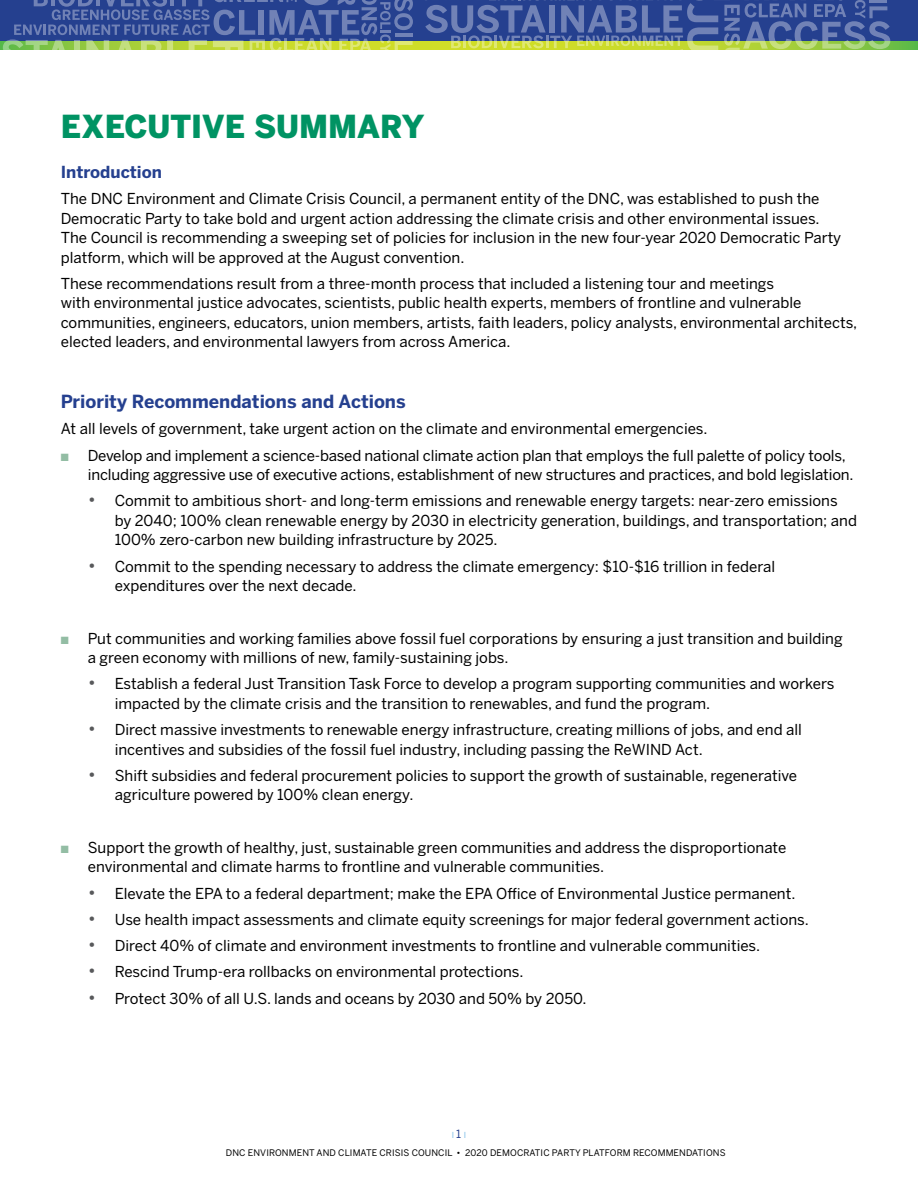
<style>
.page{position:relative;width:918px;height:1188px;background:#fff}
.page>*{position:absolute;margin:0;border:0;box-sizing:border-box;transform-origin:0 0}
.t1{font:900 31.5px "Benton Sans";color:#009363}
.t2{font:700 18px "Benton Sans";color:#25408f}
.t3{font:700 16.5px "Benton Sans";color:#25408f}
.t4{font:15px/19.5px "Benton Sans";color:#000}
.t5{font:9px "Benton Sans";letter-spacing:.01em;color:#000}
.t6{font:8.25px "Benton Sans";color:#7bbde8}
.s1{color:#93bda4}
.s2{font-size:18px;color:#58595b}
.s3{font-size:11.25px;color:#25408f}
</style>
<div class="page">
<div style="left:0;top:0;width:918px;height:45px;background:#25408f"></div>
<svg style="left:0;top:41px;width:918px;height:9px"></svg>
<svg style="left:421px;top:0;width:469px;height:50px"></svg>
<svg style="left:2px;top:0;width:411px;height:50px"></svg>
<h1 class="t1" style="left:61px;top:108px;width:365px">EXECUTIVE SUMMARY</h1>
<p class="t3" style="left:61px;top:162px;width:103px">Introduction</p>
<p class="t4" style="left:61px;top:189px;width:782px">The DNC Environment and Climate Crisis Council, a permanent entity of the DNC, was established to push the Democratic Party to take bold and urgent action addressing the climate crisis and other environmental issues.<br>The Council is recommending a sweeping set of policies for inclusion in the new four-year 2020 Democratic Party platform, which will be approved at the August convention.</p>
<p class="t4" style="left:61px;top:273px;width:798px">These recommendations result from a three-month process that included a listening tour and meetings<br>with environmental justice advocates, scientists, public health experts, members of frontline and vulnerable communities, engineers, educators, union members, artists, faith leaders, policy analysts, environmental architects, elected leaders, and environmental lawyers from across America.</p>
<p class="t2" style="left:61px;top:391px;width:346px">Priority Recommendations and Actions</p>
<p class="t4" style="left:61px;top:419px;width:648px">At all levels of government, take urgent action on the climate and environmental emergencies.</p>
<p class="t4" style="left:88px;top:445px;width:767px;text-indent:-27px"><span class="s1">■</span> Develop and implement a science-based national climate action plan that employs the full palette of policy tools, including aggressive use of executive actions, establishment of new structures and practices, and bold legislation.</p>
<p class="t4" style="left:115px;top:491px;width:744px;text-indent:-27px"><span class="s2">•</span> Commit to ambitious short- and long-term emissions and renewable energy targets: near-zero emissions by 2040; 100% clean renewable energy by 2030 in electricity generation, buildings, and transportation; and<br>100% zero-carbon new building infrastructure by 2025.</p>
<p class="t4" style="left:115px;top:556px;width:662px;text-indent:-27px"><span class="s2">•</span> Commit to the spending necessary to address the climate emergency: $10-$16 trillion in federal expenditures over the next decade.</p>
<p class="t4" style="left:88px;top:628px;width:756px;text-indent:-27px"><span class="s1">■</span> Put communities and working families above fossil fuel corporations by ensuring a just transition and building a green economy with millions of new, family-sustaining jobs.</p>
<p class="t4" style="left:115px;top:674px;width:721px;text-indent:-27px"><span class="s2">•</span> Establish a federal Just Transition Task Force to develop a program supporting communities and workers impacted by the climate crisis and the transition to renewables, and fund the program.</p>
<p class="t4" style="left:115px;top:720px;width:689px;text-indent:-27px"><span class="s2">•</span> Direct massive investments to renewable energy infrastructure, creating millions of jobs, and end all incentives and subsidies of the fossil fuel industry, including passing the ReWIND Act.</p>
<p class="t4" style="left:115px;top:765px;width:684px;text-indent:-27px"><span class="s2">•</span> Shift subsidies and federal procurement policies to support the growth of sustainable, regenerative agriculture powered by 100% clean energy.</p>
<p class="t4" style="left:88px;top:837px;width:700px;text-indent:-27px"><span class="s1">■</span> Support the growth of healthy, just, sustainable green communities and address the disproportionate environmental and climate harms to frontline and vulnerable communities.</p>
<p class="t4" style="left:88px;top:883px;width:709px"><span class="s2">•</span> Elevate the EPA to a federal department; make the EPA Office of Environmental Justice permanent.</p>
<p class="t4" style="left:88px;top:909px;width:723px"><span class="s2">•</span> Use health impact assessments and climate equity screenings for major federal government actions.</p>
<p class="t4" style="left:88px;top:936px;width:674px"><span class="s2">•</span> Direct 40% of climate and environment investments to frontline and vulnerable communities.</p>
<p class="t4" style="left:88px;top:962px;width:437px"><span class="s2">•</span> Rescind Trump-era rollbacks on environmental protections.</p>
<p class="t4" style="left:88px;top:988px;width:500px"><span class="s2">•</span> Protect 30% of all U.S. lands and oceans by 2030 and 50% by 2050.</p>
<p class="t6" style="left:452px;top:1130px;width:16px">I<span class="s3">1</span>I</p>
<p class="t5" style="left:226px;top:1148px;width:501px">DNC ENVIRONMENT AND CLIMATE CRISIS COUNCIL • 2020 DEMOCRATIC PARTY PLATFORM RECOMMENDATIONS</p>
</div>
